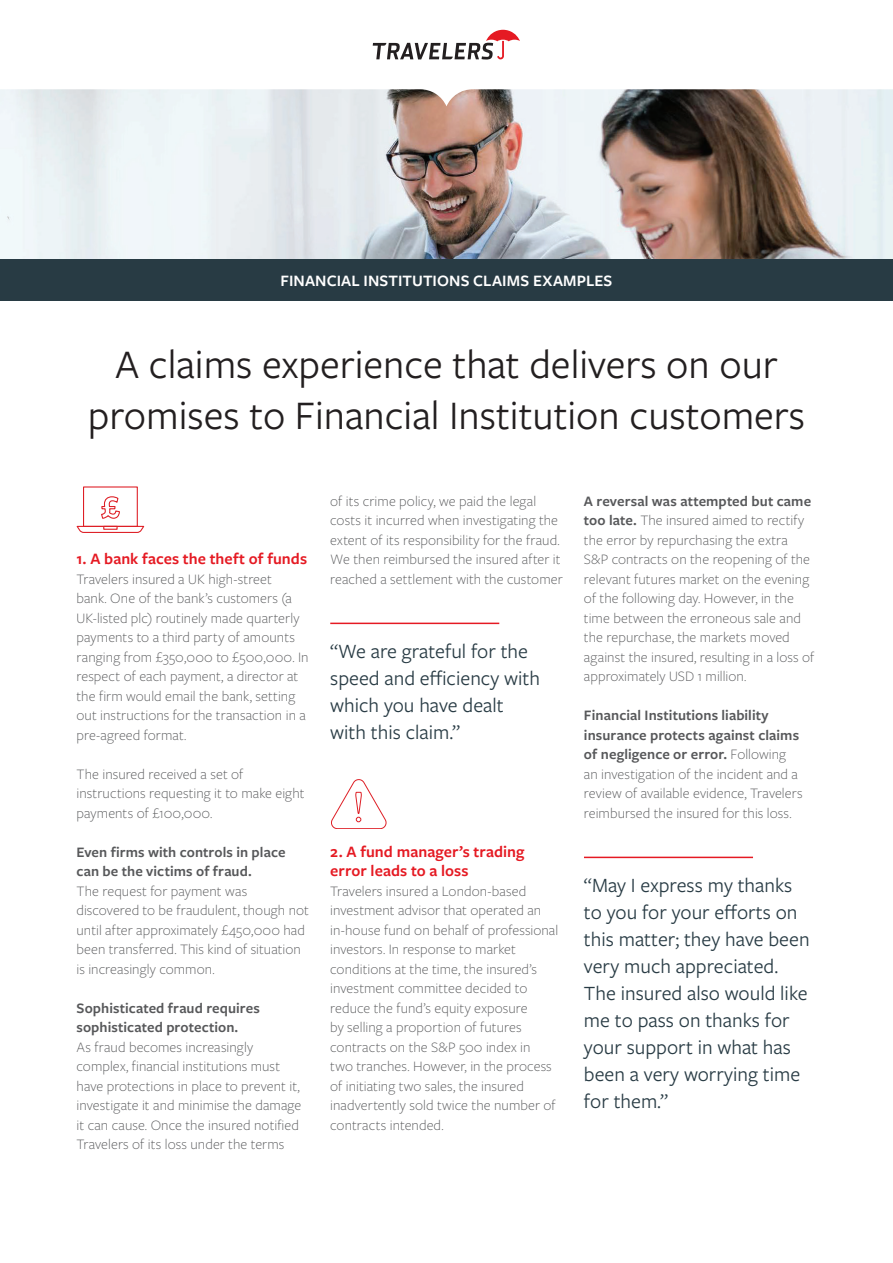
<style>
.page{position:relative;width:893px;height:1263px;background:#fff}
.page>*{position:absolute;margin:0;border:0;box-sizing:border-box;transform-origin:0 0}
.t1{font:42px/50.4px "Freight Sans Pro";color:#231f20;text-align:center}
.t2{font:21px/27px "Freight Sans Pro";color:#283b44}
.t3{font:600 16.5px/19.5px "Freight Sans Pro";letter-spacing:.005em;color:#e51a23}
.t4{font:600 16.5px "Freight Sans Pro";letter-spacing:.005em;color:#fff}
.t5{font:300 15px/19.5px "Freight Sans Pro";letter-spacing:.005em;color:#57585a}
.t6{font:600 15px/19.5px "Freight Sans Pro";letter-spacing:.005em;color:#57585a}
.s1{font-weight:600}
</style>
<div class="page">
<hr style="left:330px;top:623px;width:169px;height:1px;background:#e51a23">
<img style="left:0;top:106px;width:893px;height:153px">
<svg style="left:0;top:29px;width:893px;height:77px"></svg>
<svg style="left:373px;top:30px;width:147px;height:30px"></svg>
<div style="left:0;top:259px;width:893px;height:42px;background:#283b44"></div>
<svg style="left:77px;top:496px;width:67px;height:37px"></svg>
<svg style="left:331px;top:779px;width:56px;height:50px"></svg>
<hr style="left:584px;top:857px;width:169px;height:1px;background:#e51a23">
<p class="t4" style="left:281px;top:269px;width:333px">FINANCIAL INSTITUTIONS CLAIMS EXAMPLES</p>
<h1 class="t1" style="left:88px;top:338px;width:719px">A claims experience that delivers on our promises to Financial Institution customers</h1>
<p class="t3" style="left:77px;top:548px;width:232px">1. A bank faces the theft of funds</p>
<p class="t5" style="left:77px;top:568px;width:234px">Travelers insured a UK high-street<br>bank. One of the bank’s customers (a UK-listed plc) routinely made quarterly payments to a third party of amounts ranging from £350,000 to £500,000. In respect of each payment, a director at the firm would email the bank, setting out instructions for the transaction in a pre-agreed format.</p>
<p class="t5" style="left:77px;top:763px;width:230px">The insured received a set of instructions requesting it to make eight payments of £100,000.</p>
<p class="t6" style="left:77px;top:841px;width:210px">Even firms with controls in place can be the victims of fraud.</p>
<p class="t5" style="left:77px;top:880px;width:234px">The request for payment was discovered to be fraudulent, though not until after approximately £450,000 had been transferred. This kind of situation is increasingly common.</p>
<p class="t6" style="left:77px;top:997px;width:185px">Sophisticated fraud requires sophisticated protection.</p>
<p class="t5" style="left:77px;top:1036px;width:226px">As fraud becomes increasingly complex, financial institutions must have protections in place to prevent it, investigate it and minimise the damage it can cause. Once the insured notified Travelers of its loss under the terms</p>
<p class="t5" style="left:330px;top:490px;width:234px">of its crime policy, we paid the legal costs it incurred when investigating the extent of its responsibility for the fraud.<br>We then reimbursed the insured after it reached a settlement with the customer</p>
<h2 class="t2" style="left:330px;top:637px;width:211px">“We are grateful for the speed and efficiency with which you have dealt with this claim.”</h2>
<p class="t3" style="left:330px;top:841px;width:196px">2. A fund manager’s trading error leads to a loss</p>
<p class="t5" style="left:330px;top:880px;width:230px">Travelers insured a London-based investment advisor that operated an in-house fund on behalf of professional investors. In response to market conditions at the time, the insured’s investment committee decided to reduce the fund’s equity exposure<br>by selling a proportion of futures contracts on the S&amp;P 500 index in<br>two tranches. However, in the process of initiating two sales, the insured inadvertently sold twice the number of contracts intended.</p>
<p class="t5" style="left:584px;top:490px;width:232px"><span class="s1">A reversal was attempted but came too late.</span> The insured aimed to rectify the error by repurchasing the extra S&amp;P contracts on the reopening of the relevant futures market on the evening of the following day. However, in the time between the erroneous sale and the repurchase, the markets moved against the insured, resulting in a loss of approximately USD 1 million.</p>
<p class="t5" style="left:584px;top:705px;width:220px"><span class="s1">Financial Institutions liability insurance protects against claims of negligence or error.</span> Following an investigation of the incident and a review of available evidence, Travelers reimbursed the insured for this loss.</p>
<h2 class="t2" style="left:584px;top:871px;width:227px">“May I express my thanks to you for your efforts on this matter; they have been very much appreciated.<br>The insured also would like me to pass on thanks for your support in what has been a very worrying time for them.”</h2>
</div>
